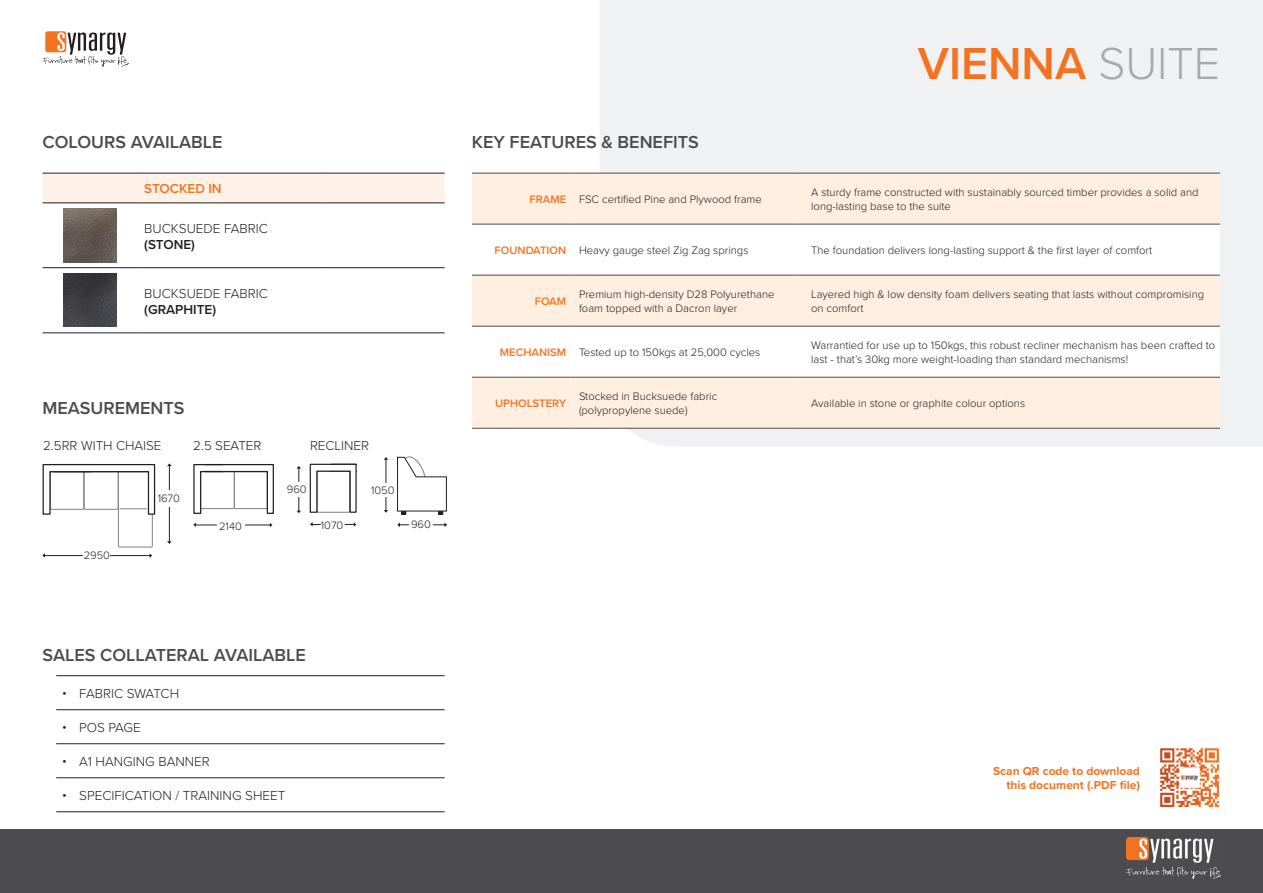
<style>
.page{position:relative;width:1263px;height:893px;background:#fff}
.page>*{position:absolute;margin:0;border:0;box-sizing:border-box;transform-origin:0 0}
.t1{font:600 46.5px "Proxima Nova";color:#f47321}
.t2{font:600 18px "Proxima Nova";color:#4c4c4f}
.t3{font:300 13.5px "Proxima Nova";color:#231f20}
.t4{font:600 13.5px "Proxima Nova";color:#231f20}
.t5{font:600 13.5px "Proxima Nova";color:#f47321}
.t6{font:300 13.35px "Proxima Nova";color:#231f20}
.t7{font:700 12px/14.4px "Proxima Nova";color:#f47321;text-align:right}
.t8{font:300 11.25px/13.5px "Proxima Nova";color:#231f20}
.t9{font:600 11.25px "Proxima Nova";color:#f47321}
.t10{font:300 11.1px "Proxima Nova";color:#231f20}
.s1{font-weight:300;color:#a8a9ad}
.s2{font-weight:600;color:#f47321}
</style>
<div class="page">
<div style="left:0;top:829px;width:1263px;height:64px;background:#4c4c4f"></div>
<img style="left:1126px;top:837px;width:94px;height:41px">
<div style="left:600px;top:0;width:663px;height:446px;background:#f0f1f2"></div>
<svg style="left:45px;top:31px;width:21px;height:21px"></svg>
<svg style="left:43px;top:33px;width:86px;height:34px"></svg>
<div style="left:472px;top:174px;width:748px;height:254px;background:#feefe1"></div>
<svg style="left:472px;top:225px;width:98px;height:152px"></svg>
<svg style="left:570px;top:225px;width:650px;height:152px"></svg>
<hr style="left:472px;top:173px;width:98px;height:1px;background:#4c4c4f">
<hr style="left:570px;top:173px;width:224px;height:1px;background:#4c4c4f">
<hr style="left:794px;top:173px;width:426px;height:1px;background:#4c4c4f">
<hr style="left:472px;top:224px;width:98px;height:1px;background:#4c4c4f">
<hr style="left:570px;top:224px;width:224px;height:1px;background:#4c4c4f">
<hr style="left:794px;top:224px;width:426px;height:1px;background:#4c4c4f">
<hr style="left:472px;top:275px;width:98px;height:1px;background:#4c4c4f">
<hr style="left:570px;top:275px;width:224px;height:1px;background:#4c4c4f">
<hr style="left:794px;top:275px;width:426px;height:1px;background:#4c4c4f">
<hr style="left:472px;top:326px;width:98px;height:1px;background:#4c4c4f">
<hr style="left:570px;top:326px;width:224px;height:1px;background:#4c4c4f">
<hr style="left:794px;top:326px;width:426px;height:1px;background:#4c4c4f">
<hr style="left:472px;top:377px;width:98px;height:1px;background:#4c4c4f">
<hr style="left:570px;top:377px;width:224px;height:1px;background:#4c4c4f">
<hr style="left:794px;top:377px;width:426px;height:1px;background:#4c4c4f">
<hr style="left:472px;top:428px;width:98px;height:1px;background:#4c4c4f">
<hr style="left:570px;top:428px;width:224px;height:1px;background:#4c4c4f">
<hr style="left:794px;top:428px;width:426px;height:1px;background:#4c4c4f">
<svg style="left:397px;top:456px;width:50px;height:58px"></svg>
<hr style="left:398px;top:525px;width:49px;height:1px;background:#231f20">
<hr style="left:386px;top:458px;width:1px;height:53px;background:#231f20">
<div style="left:409px;top:519px;width:24px;height:10px;background:#fff"></div>
<div style="left:377px;top:483px;width:16px;height:14px;background:#fff"></div>
<hr style="left:196px;top:525px;width:75px;height:1px;background:#231f20">
<div style="left:217px;top:519px;width:27px;height:10px;background:#fff"></div>
<hr style="left:44px;top:555px;width:39px;height:1px;background:#231f20">
<hr style="left:110px;top:555px;width:41px;height:1px;background:#231f20">
<hr style="left:169px;top:465px;width:1px;height:78px;background:#231f20">
<div style="left:160px;top:490px;width:17px;height:17px;background:#fff"></div>
<hr style="left:299px;top:467px;width:1px;height:45px;background:#231f20">
<div style="left:291px;top:482px;width:16px;height:15px;background:#fff"></div>
<svg style="left:345px;top:522px;width:11px;height:5px"></svg>
<svg style="left:310px;top:522px;width:11px;height:4px"></svg>
<svg style="left:309px;top:463px;width:48px;height:50px"></svg>
<svg style="left:42px;top:463px;width:114px;height:84px"></svg>
<svg style="left:193px;top:464px;width:81px;height:50px"></svg>
<div style="left:43px;top:174px;width:402px;height:29px;background:#fef1e7"></div>
<hr style="left:43px;top:173px;width:95px;height:1px;background:#231f20">
<hr style="left:138px;top:173px;width:186px;height:1px;background:#231f20">
<hr style="left:324px;top:173px;width:121px;height:1px;background:#231f20">
<hr style="left:43px;top:203px;width:95px;height:1px;background:#231f20">
<hr style="left:138px;top:203px;width:186px;height:1px;background:#231f20">
<hr style="left:324px;top:203px;width:121px;height:1px;background:#231f20">
<hr style="left:43px;top:267px;width:95px;height:1px;background:#231f20">
<hr style="left:138px;top:267px;width:186px;height:1px;background:#231f20">
<hr style="left:324px;top:267px;width:121px;height:1px;background:#231f20">
<hr style="left:43px;top:333px;width:95px;height:1px;background:#231f20">
<hr style="left:138px;top:333px;width:186px;height:1px;background:#231f20">
<hr style="left:324px;top:333px;width:121px;height:1px;background:#231f20">
<img style="left:64px;top:209px;width:53px;height:53px">
<img style="left:64px;top:274px;width:53px;height:53px">
<hr style="left:56px;top:675px;width:389px;height:1px;background:#231f20">
<hr style="left:56px;top:709px;width:389px;height:1px;background:#231f20">
<hr style="left:56px;top:743px;width:389px;height:1px;background:#231f20">
<hr style="left:56px;top:777px;width:389px;height:1px;background:#231f20">
<hr style="left:56px;top:811px;width:389px;height:1px;background:#231f20">
<img style="left:1160px;top:748px;width:60px;height:60px">
<h1 class="t1" style="left:918px;top:29px;width:304px">VIENNA <span class="s1">SUITE</span></h1>
<h2 class="t2" style="left:43px;top:129px;width:182px">COLOURS AVAILABLE</h2>
<p class="t5" style="left:144px;top:179px;width:79px">STOCKED IN</p>
<p class="t3" style="left:144px;top:218px;width:125px">BUCKSUEDE FABRIC</p>
<p class="t4" style="left:144px;top:234px;width:52px">(STONE)</p>
<p class="t3" style="left:144px;top:283px;width:125px">BUCKSUEDE FABRIC</p>
<p class="t4" style="left:144px;top:299px;width:73px">(GRAPHITE)</p>
<h2 class="t2" style="left:472px;top:129px;width:228px">KEY FEATURES &amp; BENEFITS</h2>
<p class="t8" style="left:529px;top:192px;width:234px"><span class="s2">FRAME</span> FSC certified Pine and Plywood frame</p>
<p class="t8" style="left:811px;top:185px;width:389px">A sturdy frame constructed with sustainably sourced timber provides a solid and long-lasting base to the suite</p>
<p class="t8" style="left:495px;top:243px;width:255px"><span class="s2">FOUNDATION</span> Heavy gauge steel Zig Zag springs</p>
<p class="t8" style="left:811px;top:243px;width:343px">The foundation delivers long-lasting support &amp; the first layer of comfort</p>
<p class="t9" style="left:535px;top:293px;width:33px">FOAM</p>
<p class="t8" style="left:579px;top:287px;width:197px">Premium high-density D28 Polyurethane foam topped with a Dacron layer</p>
<p class="t8" style="left:811px;top:287px;width:394px">Layered high &amp; low density foam delivers seating that lasts without compromising on comfort</p>
<p class="t8" style="left:500px;top:345px;width:262px"><span class="s2">MECHANISM</span> Tested up to 150kgs at 25,000 cycles</p>
<p class="t8" style="left:811px;top:338px;width:406px">Warrantied for use up to 150kgs, this robust recliner mechanism has been crafted to last - that’s 30kg more weight-loading than standard mechanisms!</p>
<p class="t9" style="left:495px;top:395px;width:73px">UPHOLSTERY</p>
<p class="t8" style="left:579px;top:389px;width:140px">Stocked in Bucksuede fabric (polypropylene suede)</p>
<h2 class="t2" style="left:43px;top:395px;width:144px">MEASUREMENTS</h2>
<p class="t8" style="left:811px;top:396px;width:215px">Available in stone or graphite colour options</p>
<p class="t6" style="left:43px;top:435px;width:120px">2.5RR WITH CHAISE</p>
<p class="t6" style="left:193px;top:435px;width:70px">2.5 SEATER</p>
<p class="t6" style="left:310px;top:435px;width:61px">RECLINER</p>
<p class="t10" style="left:84px;top:547px;width:28px">2950</p>
<p class="t10" style="left:158px;top:490px;width:24px">1670</p>
<p class="t10" style="left:219px;top:518px;width:24px">2140</p>
<p class="t10" style="left:287px;top:481px;width:21px">960</p>
<p class="t10" style="left:371px;top:482px;width:25px">1050</p>
<p class="t10" style="left:321px;top:517px;width:24px">1070</p>
<p class="t10" style="left:411px;top:516px;width:21px">960</p>
<h2 class="t2" style="left:43px;top:642px;width:265px">SALES COLLATERAL AVAILABLE</h2>
<p class="t3" style="left:62px;top:683px;width:118px">• FABRIC SWATCH</p>
<p class="t3" style="left:62px;top:717px;width:80px">• POS PAGE</p>
<p class="t3" style="left:62px;top:751px;width:149px">• A1 HANGING BANNER</p>
<p class="t3" style="left:62px;top:785px;width:225px">• SPECIFICATION / TRAINING SHEET</p>
<p class="t7" style="left:993px;top:764px;width:148px">Scan QR code to download this document (.PDF file)</p>
</div>
